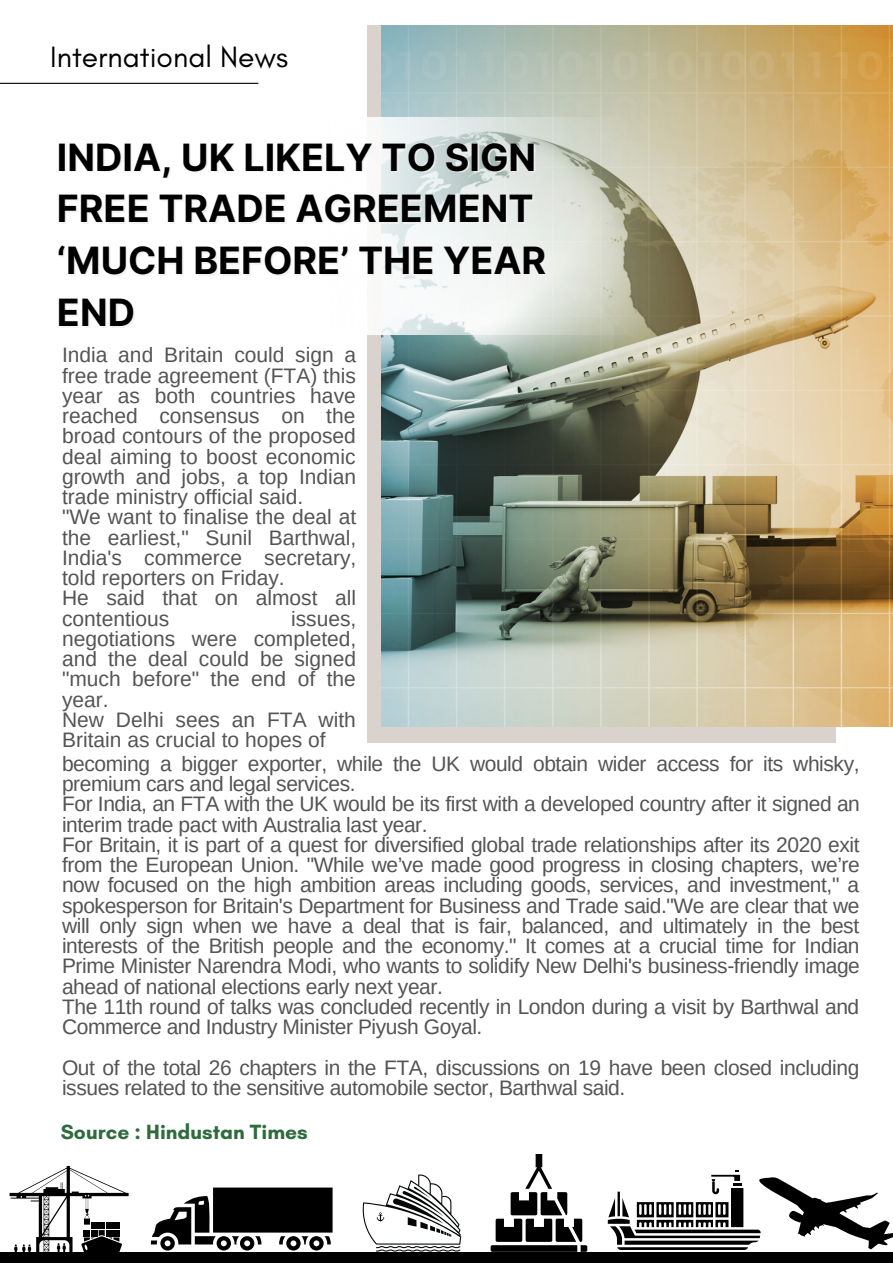
<style>
.page{position:relative;width:893px;height:1264px;background:#fff}
.page>*{position:absolute;margin:0;border:0;box-sizing:border-box;transform-origin:0 0}
.t1{font:700 37.65px/52.2px "Inter";color:#000}
.t2{font:30px "Glacial Indifference";color:#000}
.t3{font:21px/20.2px "Arimo";letter-spacing:-.02em;color:#545454}
.t4{font:21px/20.2px "Arimo";color:#545454}
.t5{font:700 21px "Glacial Indifference";color:#2f6b3d}
.s1{color:rgb(241 241 241/.89)}
</style>
<div class="page">
<div style="left:0;top:1252px;width:892px;height:10px;background:#000"></div>
<hr style="left:85px;top:1262px;width:33px;height:1px;background:#000">
<svg style="left:10px;top:1165px;width:119px;height:87px"></svg>
<svg style="left:151px;top:1187px;width:181px;height:63px"></svg>
<svg style="left:362px;top:1174px;width:99px;height:77px"></svg>
<svg style="left:607px;top:1170px;width:285px;height:79px"></svg>
<svg style="left:490px;top:1154px;width:97px;height:97px"></svg>
<hr style="left:0;top:83px;width:258px;height:1px;background:#000">
<div style="left:367px;top:25px;width:468px;height:717px;background:#dad3cd"></div>
<img style="left:381px;top:26px;width:511px;height:700px">
<img style="left:367px;top:117px;width:358px;height:217px">
<p class="t2" style="left:50px;top:38px;width:239px">International News</p>
<p class="t1" style="left:57px;top:131px;width:490px">INDIA, UK LIKELY TO SIGN<br>FREE TRADE AGREEMENT ‘MUCH BEFORE’ THE YEAR<br><span class="s1">END</span></p>
<p class="t3" style="left:62px;top:345px;width:296px;text-align:justify">India and Britain could sign a free trade agreement (FTA) this year as both countries have reached consensus on the broad contours of the proposed deal aiming to boost economic growth and jobs, a top Indian trade ministry official said.</p>
<p class="t3" style="left:62px;top:507px;width:296px;text-align:justify">"We want to finalise the deal at the earliest," Sunil Barthwal, India's commerce secretary, told reporters on Friday.</p>
<p class="t4" style="left:62px;top:588px;width:295px">He said that on almost all contentious</p>
<p class="t3" style="left:62px;top:608px;width:296px;text-align:justify;text-indent:229px">issues, negotiations were completed, and the deal could be signed "much before" the end of the year.</p>
<p class="t4" style="left:62px;top:709px;width:295px">New Delhi sees an FTA with<br>Britain as crucial to hopes of</p>
<p class="t3" style="left:62px;top:753px;width:799px">becoming a bigger exporter, while the UK would obtain wider access for its whisky, premium cars and legal services.</p>
<p class="t3" style="left:62px;top:794px;width:799px">For India, an FTA with the UK would be its first with a developed country after it signed an interim trade pact with Australia last year.</p>
<p class="t3" style="left:62px;top:834px;width:799px;text-align:justify">For Britain, it is part of a quest for diversified global trade relationships after its 2020 exit from the European Union. "While we’ve made good progress in closing chapters, we’re now focused on the high ambition areas including goods, services, and investment," a spokesperson for Britain's Department for Business and Trade said."We are clear that we will only sign when we have a deal that is fair, balanced, and ultimately in the best interests of the British people and the economy." It comes at a crucial time for Indian Prime Minister Narendra Modi, who wants to solidify New Delhi's business-friendly image ahead of national elections early next year.</p>
<p class="t3" style="left:62px;top:996px;width:798px">The 11th round of talks was concluded recently in London during a visit by Barthwal and<br>Commerce and Industry Minister Piyush Goyal.</p>
<p class="t3" style="left:62px;top:1057px;width:798px">Out of the total 26 chapters in the FTA, discussions on 19 have been closed including issues related to the sensitive automobile sector, Barthwal said.</p>
<p class="t5" style="left:61px;top:1119px;width:248px">Source : Hindustan Times</p>
</div>
